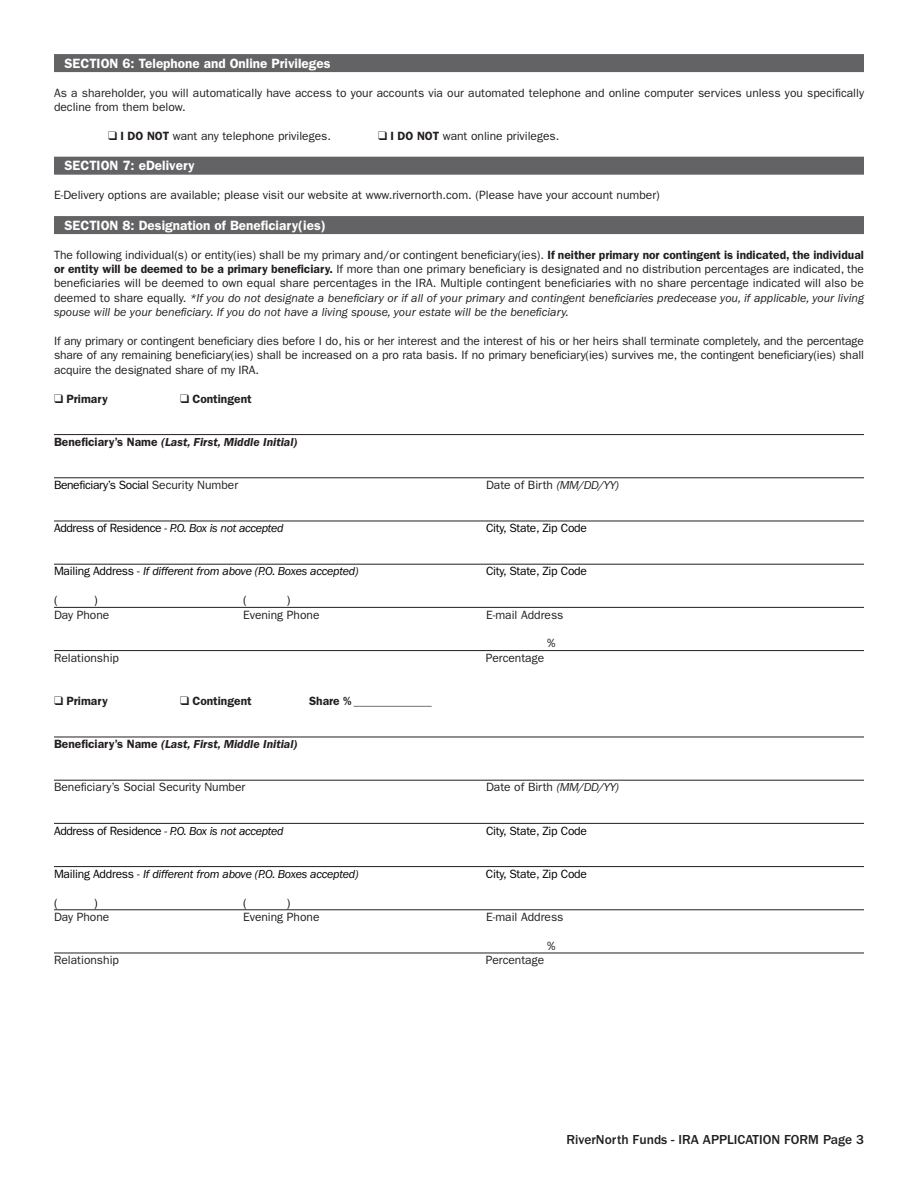
<style>
.page{position:relative;width:918px;height:1188px;background:#fff}
.page>*{position:absolute;margin:0;border:0;box-sizing:border-box;transform-origin:0 0}
.Section_Header{font:600 13.5px "ITC Franklin Gothic Std";color:#fff}
.t1{font:500 13.5px "ITC Franklin Gothic Std";color:#231f20}
.Sub_head{font:12px/14.4px "ITC Franklin Gothic Std";color:#231f20;text-align:justify}
.t2{font:italic 12px "ITC Franklin Gothic Std";letter-spacing:-.02em;color:#000}
.Sub_head-2{font:italic 600 12px "ITC Franklin Gothic Std";color:#231f20}
.t3{font:12px "ITC Franklin Gothic Std";letter-spacing:-.02em;color:#000}
.t4{font:600 12px "ITC Franklin Gothic Std";color:#231f20}
.t5{font:12px "ITC Franklin Gothic Std";color:#000}
.s1{font-weight:600}
.s2{font-style:italic}
.s3{font-style:normal}
.s4{color:#231f20}
</style>
<div class="page">
<div style="left:54px;top:54px;width:810px;height:18px;background:#636366"></div>
<div style="left:54px;top:157px;width:810px;height:18px;background:#636366"></div>
<div style="left:54px;top:216px;width:810px;height:18px;background:#636366"></div>
<hr style="left:54px;top:434px;width:810px;height:1px;background:#231f20">
<hr style="left:54px;top:477px;width:810px;height:1px;background:#231f20">
<hr style="left:54px;top:521px;width:810px;height:1px;background:#231f20">
<hr style="left:54px;top:564px;width:810px;height:1px;background:#231f20">
<hr style="left:54px;top:607px;width:810px;height:1px;background:#231f20">
<hr style="left:54px;top:650px;width:810px;height:1px;background:#231f20">
<hr style="left:54px;top:737px;width:810px;height:1px;background:#231f20">
<hr style="left:54px;top:780px;width:810px;height:1px;background:#231f20">
<hr style="left:54px;top:823px;width:810px;height:1px;background:#231f20">
<hr style="left:54px;top:866px;width:810px;height:1px;background:#231f20">
<hr style="left:54px;top:909px;width:810px;height:1px;background:#231f20">
<hr style="left:54px;top:953px;width:810px;height:1px;background:#231f20">
<p class="Section_Header" style="left:64px;top:55px;width:267px">SECTION 6: Telephone and Online Privileges</p>
<p class="Sub_head" style="left:54px;top:85px;width:812px">As a shareholder, you will automatically have access to your accounts via our automated telephone and online computer services unless you specifically decline from them below.</p>
<p class="Sub_head" style="left:108px;top:129px;width:225px">❑ <span class="s1">I DO NOT</span> want any telephone privileges.</p>
<p class="Sub_head" style="left:378px;top:129px;width:183px">❑ <span class="s1">I DO NOT</span> want online privileges.</p>
<p class="Section_Header" style="left:64px;top:158px;width:132px">SECTION 7: eDelivery</p>
<p class="Sub_head" style="left:54px;top:188px;width:607px">E-Delivery options are available; please visit our website at www.rivernorth.com. (Please have your account number)</p>
<p class="Section_Header" style="left:64px;top:217px;width:263px">SECTION 8: Designation of Beneficiary(ies)</p>
<p class="Sub_head" style="left:54px;top:247px;width:812px">The following individual(s) or entity(ies) shall be my primary and/or contingent beneficiary(ies). <span class="s1">If neither primary nor contingent is indicated, the individual or entity will be deemed to be a primary beneficiary.</span> If more than one primary beneficiary is designated and no distribution percentages are indicated, the beneficiaries will be deemed to own equal share percentages in the IRA. Multiple contingent beneficiaries with no share percentage indicated will also be deemed to share equally. <span class="s2">*If you do not designate a beneficiary or if all of your primary and contingent beneficiaries predecease you, if applicable, your living spouse will be your beneficiary. If you do not have a living spouse, your estate will be the beneficiary.</span></p>
<p class="Sub_head" style="left:54px;top:334px;width:812px">If any primary or contingent beneficiary dies before I do, his or her interest and the interest of his or her heirs shall terminate completely, and the percentage share of any remaining beneficiary(ies) shall be increased on a pro rata basis. If no primary beneficiary(ies) survives me, the contingent beneficiary(ies) shall acquire the designated share of my IRA.</p>
<p class="t4" style="left:54px;top:391px;width:55px">❑ Primary</p>
<p class="t4" style="left:180px;top:391px;width:73px">❑ Contingent</p>
<p class="Sub_head-2" style="left:54px;top:435px;width:245px"><span class="s3">Beneficiary’s Name</span> (Last, First, Middle Initial)</p>
<p class="t5" style="left:54px;top:478px;width:186px">Beneficiary’s Social <span class="s4">Security Number</span></p>
<p class="Sub_head" style="left:486px;top:478px;width:134px">Date of Birth <span class="s2">(MM/DD/YY)</span></p>
<p class="t2" style="left:54px;top:522px;width:231px"><span class="s3">Address of Residence</span> - P.O. Box is not accepted</p>
<p class="t3" style="left:486px;top:521px;width:102px">City, State, Zip Code</p>
<p class="t2" style="left:54px;top:565px;width:306px"><span class="s3">Mailing Address -</span> If different from above (P.O. Boxes accepted)</p>
<p class="t3" style="left:486px;top:564px;width:102px">City, State, Zip Code</p>
<p class="t3" style="left:54px;top:593px;width:5px">(</p>
<p class="t3" style="left:94px;top:593px;width:5px">)</p>
<p class="t3" style="left:243px;top:593px;width:5px">(</p>
<p class="t3" style="left:287px;top:593px;width:5px">)</p>
<p class="Sub_head" style="left:54px;top:607px;width:57px">Day Phone</p>
<p class="Sub_head" style="left:243px;top:607px;width:78px">Evening Phone</p>
<p class="Sub_head" style="left:486px;top:607px;width:79px">E-mail Address</p>
<p class="Sub_head" style="left:547px;top:636px;width:10px">%</p>
<p class="Sub_head" style="left:54px;top:651px;width:67px">Relationship</p>
<p class="Sub_head" style="left:486px;top:651px;width:60px">Percentage</p>
<p class="t4" style="left:54px;top:694px;width:55px">❑ Primary</p>
<p class="t4" style="left:180px;top:694px;width:73px">❑ Contingent</p>
<p class="Sub_head" style="left:309px;top:694px;width:124px"><span class="s1">Share %</span> _____________</p>
<p class="Sub_head-2" style="left:54px;top:737px;width:245px"><span class="s3">Beneficiary’s Name</span> (Last, First, Middle Initial)</p>
<p class="Sub_head" style="left:54px;top:780px;width:193px">Beneficiary’s Social Security Number</p>
<p class="Sub_head" style="left:486px;top:780px;width:134px">Date of Birth <span class="s2">(MM/DD/YY)</span></p>
<p class="t2" style="left:54px;top:824px;width:231px"><span class="s3">Address of Residence</span> - P.O. Box is not accepted</p>
<p class="t3" style="left:486px;top:824px;width:102px">City, State, Zip Code</p>
<p class="t2" style="left:54px;top:867px;width:306px"><span class="s3">Mailing Address -</span> If different from above (P.O. Boxes accepted)</p>
<p class="t3" style="left:486px;top:867px;width:102px">City, State, Zip Code</p>
<p class="t3" style="left:54px;top:896px;width:5px">(</p>
<p class="t3" style="left:94px;top:896px;width:5px">)</p>
<p class="t3" style="left:243px;top:896px;width:5px">(</p>
<p class="t3" style="left:287px;top:896px;width:5px">)</p>
<p class="Sub_head" style="left:54px;top:910px;width:57px">Day Phone</p>
<p class="Sub_head" style="left:243px;top:910px;width:78px">Evening Phone</p>
<p class="Sub_head" style="left:486px;top:910px;width:79px">E-mail Address</p>
<p class="Sub_head" style="left:547px;top:939px;width:10px">%</p>
<p class="Sub_head" style="left:54px;top:953px;width:67px">Relationship</p>
<p class="Sub_head" style="left:486px;top:953px;width:60px">Percentage</p>
<p class="t1" style="left:566px;top:1132px;width:299px">RiverNorth Funds - IRA APPLICATION FORM Page 3</p>
</div>
